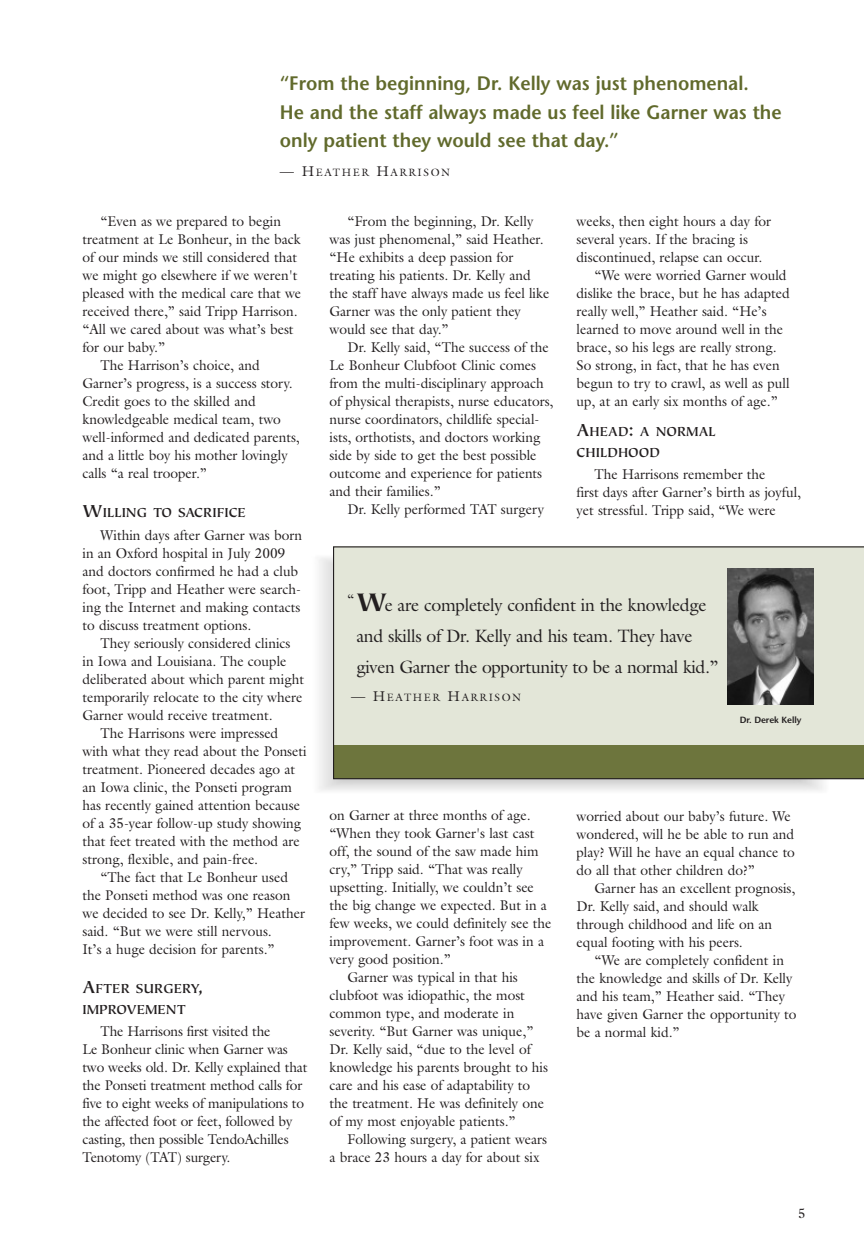
<style>
.page{position:relative;width:864px;height:1242px;background:#fff}
.page>*{position:absolute;margin:0;border:0;box-sizing:border-box;transform-origin:0 0}
.t1{font:600 19.5px/28.5px "Stone Sans";color:#616a2c;scale:.96 1}
.t2{font:18px/30.8px "Galliard";letter-spacing:-.015em;color:#231f20}
.t3{font:700 14.7px/21px "Tiepolo";color:#231f20}
.t4{font:14.25px/18px "Galliard";color:#231f20;scale:.96 1}
.t5{font:14.25px "Galliard";color:#231f20}
.t6{font:13.5px "Galliard";color:#231f20}
.t7{font:10.65px "Galliard";letter-spacing:.15em;color:#231f20}
.t8{font:600 9px "Stone Sans";letter-spacing:-.01em;color:#231f20}
.s1{font-size:14.25px}
.s2{font-size:19.5px}
.s3{font-family:"Tiepolo";font-weight:900;font-size:28.5px}
</style>
<div class="page">
<svg style="left:333px;top:546px;width:531px;height:233px"></svg>
<img style="left:727px;top:568px;width:87px;height:137px">
<h1 class="t1" style="left:280px;top:71px;width:524px">“From the beginning, Dr. Kelly was just phenomenal.<br>He and the staff always made us feel like Garner was the only patient they would see that day.”</h1>
<p class="t7" style="left:280px;top:166px;width:172px"><span class="s1">— H</span>EATHER <span class="s1">H</span>ARRISON</p>
<p class="t4" style="left:100px;top:212px;width:190px">“Even as we prepared to begin</p>
<p class="t4" style="left:83px;top:230px;width:229px">treatment at Le Bonheur, in the back</p>
<p class="t4" style="left:83px;top:248px;width:225px">of our minds we still considered that</p>
<p class="t4" style="left:82px;top:266px;width:226px">we might go elsewhere if we weren't</p>
<p class="t4" style="left:83px;top:284px;width:229px">pleased with the medical care that we</p>
<p class="t4" style="left:83px;top:302px;width:226px">received there,” said Tripp Harrison.</p>
<p class="t4" style="left:83px;top:320px;width:221px">“All we cared about was what’s best</p>
<p class="t4" style="left:83px;top:338px;width:88px">for our baby.”</p>
<p class="t4" style="left:101px;top:356px;width:167px">The Harrison’s choice, and</p>
<p class="t4" style="left:83px;top:374px;width:220px">Garner’s progress, is a success story.</p>
<p class="t4" style="left:83px;top:392px;width:182px">Credit goes to the skilled and</p>
<p class="t4" style="left:83px;top:410px;width:208px">knowledgeable medical team, two</p>
<p class="t4" style="left:83px;top:428px;width:228px">well-informed and dedicated parents,</p>
<p class="t4" style="left:83px;top:446px;width:215px">and a little boy his mother lovingly</p>
<p class="t4" style="left:83px;top:464px;width:131px">calls “a real trooper.”</p>
<p class="t3" style="left:82px;top:503px;width:165px"><span class="s2">W</span>ILLING TO SACRIFICE</p>
<p class="t4" style="left:83px;top:526px;width:230px;text-indent:18px">Within days after Garner was born in an Oxford hospital in July 2009 and doctors confirmed he had a club foot, Tripp and Heather were search&shy;ing the Internet and making contacts to discuss treatment options.</p>
<p class="t4" style="left:101px;top:634px;width:199px">They seriously considered clinics</p>
<p class="t4" style="left:83px;top:652px;width:214px">in Iowa and Louisiana. The couple</p>
<p class="t4" style="left:83px;top:670px;width:232px">deliberated about which parent might</p>
<p class="t4" style="left:82px;top:688px;width:231px">temporarily relocate to the city where</p>
<p class="t4" style="left:82px;top:706px;width:199px">Garner would receive treatment.</p>
<p class="t4" style="left:101px;top:724px;width:187px">The Harrisons were impressed</p>
<p class="t4" style="left:83px;top:742px;width:235px">with what they read about the Ponseti</p>
<p class="t4" style="left:83px;top:760px;width:223px">treatment. Pioneered decades ago at</p>
<p class="t4" style="left:82px;top:778px;width:220px">an Iowa clinic, the Ponseti program</p>
<p class="t4" style="left:82px;top:796px;width:228px">has recently gained attention because</p>
<p class="t4" style="left:82px;top:814px;width:229px">of a 35-year follow-up study showing</p>
<p class="t4" style="left:82px;top:832px;width:228px">that feet treated with the method are</p>
<p class="t4" style="left:82px;top:850px;width:184px">strong, flexible, and pain-free.</p>
<p class="t4" style="left:101px;top:868px;width:197px">“The fact that Le Bonheur used</p>
<p class="t4" style="left:82px;top:886px;width:218px">the Ponseti method was one reason</p>
<p class="t4" style="left:82px;top:904px;width:233px">we decided to see Dr. Kelly,” Heather</p>
<p class="t4" style="left:82px;top:922px;width:199px">said. “But we were still nervous.</p>
<p class="t4" style="left:82px;top:940px;width:202px">It’s a huge decision for parents.”</p>
<p class="t3" style="left:82px;top:979px;width:122px"><span class="s2">A</span>FTER SURGERY<span class="s2">,<br></span>IMPROVEMENT</p>
<p class="t4" style="left:82px;top:1022px;width:236px;text-indent:18px">The Harrisons first visited the<br>Le Bonheur clinic when Garner was two weeks old. Dr. Kelly explained that the Ponseti treatment method calls for five to eight weeks of manipulations to the affected foot or feet, followed by casting, then possible TendoAchilles Tenotomy (TAT) surgery.</p>
<p class="t4" style="left:330px;top:212px;width:230px;text-indent:18px">“From the beginning, Dr. Kelly was just phenomenal,” said Heather. “He exhibits a deep passion for treating his patients. Dr. Kelly and the staff have always made us feel like<br>Garner was the only patient they would see that day.”</p>
<p class="t4" style="left:330px;top:338px;width:235px;text-indent:18px">Dr. Kelly said, “The success of the Le Bonheur Clubfoot Clinic comes from the multi-disciplinary approach of physical therapists, nurse educators, nurse coordinators, childlife special&shy;ists, orthotists, and doctors working side by side to get the best possible outcome and experience for patients and their families.”</p>
<p class="t4" style="left:348px;top:500px;width:206px">Dr. Kelly performed TAT surgery</p>
<p class="t4" style="left:577px;top:212px;width:204px">weeks, then eight hours a day for</p>
<p class="t4" style="left:577px;top:230px;width:180px">several years. If the bracing is</p>
<p class="t4" style="left:577px;top:248px;width:195px">discontinued, relapse can occur.</p>
<p class="t4" style="left:595px;top:266px;width:201px">“We were worried Garner would</p>
<p class="t4" style="left:577px;top:284px;width:224px">dislike the brace, but he has adapted</p>
<p class="t4" style="left:577px;top:302px;width:200px">really well,” Heather said. “He’s</p>
<p class="t4" style="left:577px;top:320px;width:217px">learned to move around well in the</p>
<p class="t4" style="left:577px;top:338px;width:210px">brace, so his legs are really strong.</p>
<p class="t4" style="left:577px;top:356px;width:213px">So strong, in fact, that he has even</p>
<p class="t4" style="left:577px;top:374px;width:223px">begun to try to crawl, as well as pull</p>
<p class="t4" style="left:577px;top:392px;width:211px">up, at an early six months of age.”</p>
<p class="t3" style="left:577px;top:422px;width:141px"><span class="s2">A</span>HEAD<span class="s2">:</span> A NORMAL<br>CHILDHOOD</p>
<p class="t4" style="left:577px;top:465px;width:235px;text-indent:18px">The Harrisons remember the<br>first days after Garner’s birth as joyful, yet stressful. Tripp said, “We were</p>
<p class="t2" style="left:356px;top:590px;width:364px"><span class="s3">W</span>e are completely confident in the knowledge and skills of Dr. Kelly and his team. They have given Garner the opportunity to be a normal kid.”</p>
<p class="t7" style="left:351px;top:691px;width:172px"><span class="s1">— H</span>EATHER <span class="s1">H</span>ARRISON</p>
<p class="t5" style="left:347px;top:591px;width:9px">“</p>
<p class="t8" style="left:740px;top:717px;width:63px">Dr. Derek Kelly</p>
<p class="t4" style="left:330px;top:806px;width:211px">on Garner at three months of age.</p>
<p class="t4" style="left:330px;top:824px;width:215px">“When they took Garner's last cast</p>
<p class="t4" style="left:330px;top:842px;width:219px">off, the sound of the saw made him</p>
<p class="t4" style="left:330px;top:860px;width:203px">cry,” Tripp said. “That was really</p>
<p class="t4" style="left:330px;top:878px;width:214px">upsetting. Initially, we couldn’t see</p>
<p class="t4" style="left:330px;top:896px;width:228px">the big change we expected. But in a</p>
<p class="t4" style="left:330px;top:914px;width:233px">few weeks, we could definitely see the</p>
<p class="t4" style="left:330px;top:932px;width:225px">improvement. Garner’s foot was in a</p>
<p class="t4" style="left:330px;top:950px;width:128px">very good position.”</p>
<p class="t4" style="left:348px;top:968px;width:179px">Garner was typical in that his</p>
<p class="t4" style="left:330px;top:986px;width:205px">clubfoot was idiopathic, the most</p>
<p class="t4" style="left:330px;top:1004px;width:194px">common type, and moderate in</p>
<p class="t4" style="left:330px;top:1022px;width:214px">severity. “But Garner was unique,”</p>
<p class="t4" style="left:330px;top:1040px;width:211px">Dr. Kelly said, “due to the level of</p>
<p class="t4" style="left:330px;top:1058px;width:229px">knowledge his parents brought to his</p>
<p class="t4" style="left:330px;top:1076px;width:211px">care and his ease of adaptability to</p>
<p class="t4" style="left:330px;top:1094px;width:225px">the treatment. He was definitely one</p>
<p class="t4" style="left:330px;top:1112px;width:195px">of my most enjoyable patients.”</p>
<p class="t4" style="left:348px;top:1130px;width:209px">Following surgery, a patient wears</p>
<p class="t4" style="left:330px;top:1148px;width:220px">a brace 23 hours a day for about six</p>
<p class="t4" style="left:577px;top:807px;width:229px">worried about our baby’s future. We wondered, will he be able to run and play? Will he have an equal chance to do all that other children do?”</p>
<p class="t4" style="left:577px;top:879px;width:229px;text-indent:18px">Garner has an excellent prognosis,<br>Dr. Kelly said, and should walk through childhood and life on an equal footing with his peers.</p>
<p class="t4" style="left:577px;top:951px;width:231px;text-indent:18px">“We are completely confident in the knowledge and skills of Dr. Kelly and his team,” Heather said. “They have given Garner the opportunity to be a normal kid.”</p>
<p class="t6" style="left:798px;top:1205px;width:9px">5</p>
</div>
